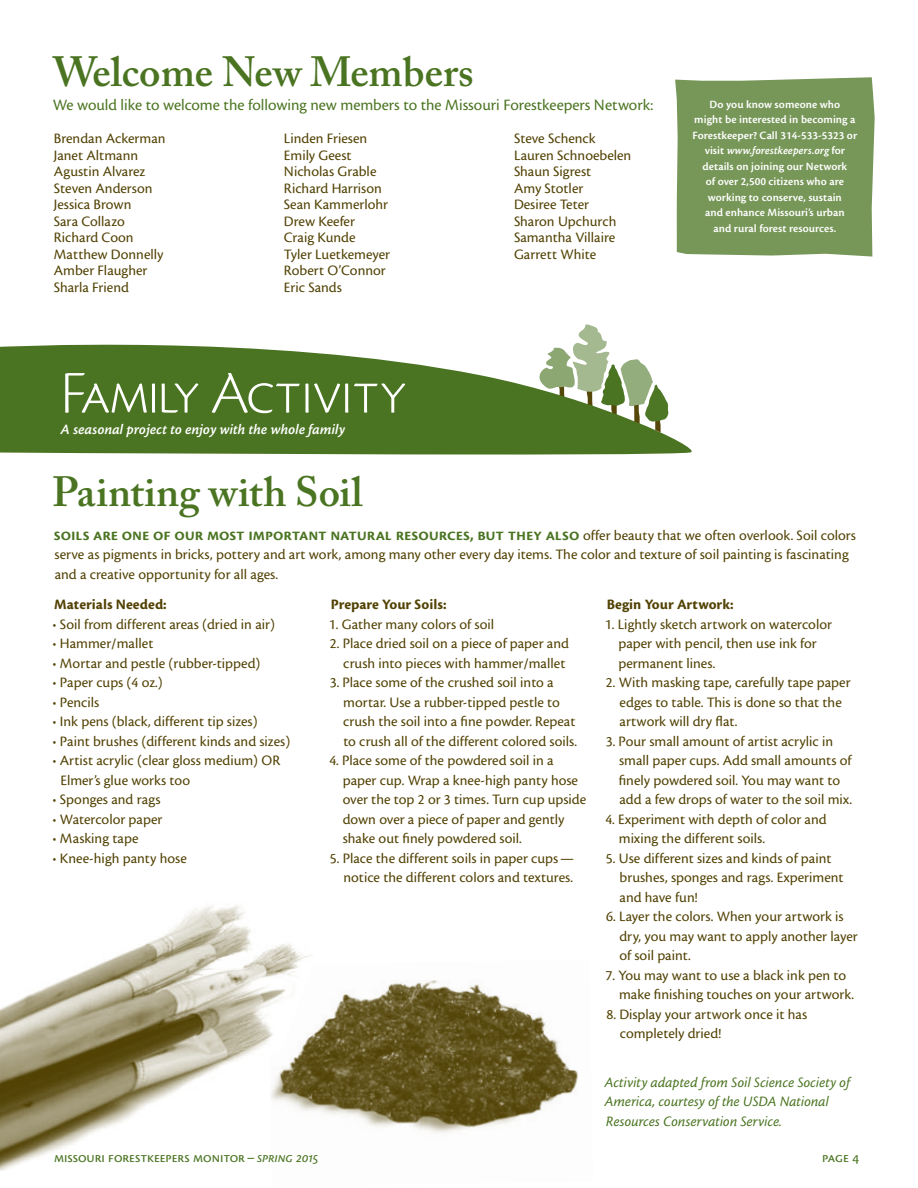
<style>
.page{position:relative;width:918px;height:1188px;background:#fff}
.page>*{position:absolute;margin:0;border:0;box-sizing:border-box;transform-origin:0 0}
.body{font:63px "Cronos MM SC 250 42";letter-spacing:-.005em;color:#fff}
.article_header{font:600 42px "Adobe Caslon Pro";color:#4a7421}
.article_header__no_s{font:600 42px "Adobe Caslon Pro";letter-spacing:-.01em;color:#4a7421}
.body-2{font:18px "Cronos MM Ep 574 12";letter-spacing:.015em;color:#4a7421}
.article_subhead{font:16.5px "Cronos MM 408 11";color:#4a7421}
.body-3{font:15px/19.5px "Cronos MM 408 10";color:#524204}
.body-4{font:15px/19.5px "Cronos MM It 408 10";color:#4a7421}
.body-5{font:15px "Cronos MM 700 10";color:#524204}
.species_attributes{font:15px "Cronos MM SC 408 10";color:#4a7421}
.body-6{font:15px "Cronos MM It 574 10";color:#fff}
.highlight_text_box{font:11.55px/15.5px "Cronos MM 574 9";color:#fff;text-align:center}
.s1{font-family:"Cronos MM It 574 9"}
.s2{font-family:"Cronos MM 408 10";font-size:15px;color:#524204}
.s3{font-family:"Cronos MM It Ep 408 10"}
</style>
<div class="page">
<img style="left:314px;top:980px;width:264px;height:153px">
<img style="left:0;top:905px;width:314px;height:266px">
<svg style="left:0;top:344px;width:692px;height:111px;background:#62873f"></svg>
<svg style="left:532px;top:324px;width:137px;height:108px"></svg>
<div style="left:675px;top:77px;width:200px;height:180px;background:#779758"></div>
<p class="article_header" style="left:53px;top:47px;width:423px">Welcome New Members</p>
<p class="article_subhead" style="left:53px;top:97px;width:602px">We would like to welcome the following new members to the Missouri Forestkeepers Network:</p>
<p class="body-3" style="left:54px;top:129px;width:113px">Brendan Ackerman</p>
<p class="body-3" style="left:54px;top:146px;width:86px">Janet Altmann</p>
<p class="body-3" style="left:54px;top:162px;width:93px">Agustin Alvarez</p>
<p class="body-3" style="left:54px;top:179px;width:100px">Steven Anderson</p>
<p class="body-3" style="left:54px;top:195px;width:79px">Jessica Brown</p>
<p class="body-3" style="left:54px;top:212px;width:72px">Sara Collazo</p>
<p class="body-3" style="left:54px;top:228px;width:81px">Richard Coon</p>
<p class="body-3" style="left:54px;top:245px;width:111px">Matthew Donnelly</p>
<p class="body-3" style="left:54px;top:261px;width:95px">Amber Flaugher</p>
<p class="body-3" style="left:54px;top:278px;width:77px">Sharla Friend</p>
<p class="body-3" style="left:284px;top:129px;width:85px">Linden Friesen</p>
<p class="body-3" style="left:284px;top:146px;width:69px">Emily Geest</p>
<p class="body-3" style="left:284px;top:162px;width:94px">Nicholas Grable</p>
<p class="body-3" style="left:284px;top:179px;width:99px">Richard Harrison</p>
<p class="body-3" style="left:284px;top:195px;width:106px">Sean Kammerlohr</p>
<p class="body-3" style="left:284px;top:212px;width:73px">Drew Keefer</p>
<p class="body-3" style="left:284px;top:228px;width:73px">Craig Kunde</p>
<p class="body-3" style="left:284px;top:245px;width:108px">Tyler Luetkemeyer</p>
<p class="body-3" style="left:284px;top:261px;width:103px">Robert O’Connor</p>
<p class="body-3" style="left:284px;top:278px;width:60px">Eric Sands</p>
<p class="body-3" style="left:514px;top:129px;width:83px">Steve Schenck</p>
<p class="body-3" style="left:514px;top:146px;width:119px">Lauren Schnoebelen</p>
<p class="body-3" style="left:514px;top:162px;width:79px">Shaun Sigrest</p>
<p class="body-3" style="left:514px;top:179px;width:71px">Amy Stotler</p>
<p class="body-3" style="left:514px;top:195px;width:77px">Desiree Teter</p>
<p class="body-3" style="left:514px;top:212px;width:104px">Sharon Upchurch</p>
<p class="body-3" style="left:514px;top:228px;width:103px">Samantha Villaire</p>
<p class="body-3" style="left:514px;top:245px;width:84px">Garrett White</p>
<p class="body" style="left:61px;top:360px;width:347px">Family Activity</p>
<p class="body-6" style="left:61px;top:421px;width:286px">A seasonal project to enjoy with the whole family</p>
<p class="article_header__no_s" style="left:52px;top:467px;width:312px">Painting with Soil</p>
<p class="highlight_text_box" style="left:693px;top:97px;width:166px">Do you know someone who<br>might be interested in becoming a<br>Forestkeeper? Call 314-533-5323 or visit <span class="s1">www.forestkeepers.org</span> for details on joining our Network<br>of over 2,500 citizens who are working to conserve, sustain<br>and enhance Missouri’s urban<br>and rural forest resources.</p>
<p class="body-2" style="left:54px;top:526px;width:804px">soils are one of our most important natural resources, but they also <span class="s2">offer beauty that we often overlook. Soil colors</span></p>
<p class="body-3" style="left:55px;top:545px;width:796px">serve as pigments in bricks, pottery and art work, among many other every day items. The color and texture of soil painting is fascinating and a creative opportunity for all ages.</p>
<p class="body-5" style="left:54px;top:597px;width:114px">Materials Needed:</p>
<p class="body-3" style="left:53px;top:615px;width:224px">• Soil from different areas (dried in air)</p>
<p class="body-3" style="left:53px;top:634px;width:102px">• Hammer/mallet</p>
<p class="body-3" style="left:53px;top:654px;width:209px">• Mortar and pestle (rubber-tipped)</p>
<p class="body-3" style="left:53px;top:673px;width:112px">• Paper cups (4 oz.)</p>
<p class="body-3" style="left:53px;top:693px;width:48px">• Pencils</p>
<p class="body-3" style="left:53px;top:712px;width:207px">• Ink pens (black, different tip sizes)</p>
<p class="body-3" style="left:53px;top:732px;width:239px">• Paint brushes (different kinds and sizes)</p>
<p class="body-3" style="left:60px;top:751px;width:221px;text-indent:-8px">• Artist acrylic (clear gloss medium) OR<br>Elmer’s glue works too</p>
<p class="body-3" style="left:53px;top:790px;width:109px">• Sponges and rags</p>
<p class="body-3" style="left:53px;top:810px;width:111px">• Watercolor paper</p>
<p class="body-3" style="left:53px;top:829px;width:87px">• Masking tape</p>
<p class="body-3" style="left:53px;top:849px;width:136px">• Knee-high panty hose</p>
<p class="body-5" style="left:331px;top:597px;width:117px">Prepare Your Soils:</p>
<p class="body-3" style="left:329px;top:615px;width:167px">1. Gather many colors of soil</p>
<p class="body-3" style="left:330px;top:634px;width:241px;text-align:right">2. Place dried soil on a piece of paper and crush into pieces with hammer/mallet</p>
<p class="body-3" style="left:343px;top:673px;width:236px;text-indent:-13px">3. Place some of the crushed soil into a mortar. Use a rubber-tipped pestle to crush the soil into a fine powder. Repeat to crush all of the different colored soils.</p>
<p class="body-3" style="left:343px;top:751px;width:245px;text-indent:-13px">4. Place some of the powdered soil in a paper cup. Wrap a knee-high panty hose over the top 2 or 3 times. Turn cup upside down over a piece of paper and gently shake out finely powdered soil.</p>
<p class="body-3" style="left:330px;top:849px;width:246px;text-align:right">5. Place the different soils in paper cups— notice the different colors and textures.</p>
<p class="body-5" style="left:607px;top:597px;width:128px">Begin Your Artwork:</p>
<p class="body-3" style="left:618px;top:615px;width:215px;text-indent:-14px">1. Lightly sketch artwork on watercolor paper with pencil, then use ink for permanent lines.</p>
<p class="body-3" style="left:620px;top:673px;width:233px;text-indent:-14px">2. With masking tape, carefully tape paper edges to table. This is done so that the artwork will dry flat.</p>
<p class="body-3" style="left:619px;top:732px;width:235px;text-indent:-13px">3. Pour small amount of artist acrylic in small paper cups. Add small amounts of finely powdered soil. You may want to add a few drops of water to the soil mix.</p>
<p class="body-3" style="left:619px;top:810px;width:209px;text-indent:-14px">4. Experiment with depth of color and mixing the different soils.</p>
<p class="body-3" style="left:620px;top:849px;width:226px;text-indent:-14px">5. Use different sizes and kinds of paint brushes, sponges and rags. Experiment and have fun!</p>
<p class="body-3" style="left:619px;top:907px;width:240px;text-indent:-13px">6. Layer the colors. When your artwork is dry, you may want to apply another layer of soil paint.</p>
<p class="body-3" style="left:619px;top:966px;width:237px;text-indent:-14px">7. You may want to use a black ink pen to make finishing touches on your artwork.</p>
<p class="body-3" style="left:620px;top:1005px;width:189px;text-indent:-13px">8. Display your artwork once it has completely dried!</p>
<p class="body-4" style="left:605px;top:1072px;width:247px">Activity adapted from Soil Science Society of<br>America, courtesy of the USDA National<br>Resources Conservation Service.</p>
<p class="species_attributes" style="left:54px;top:1149px;width:266px">missouri forestkeepers monitor–<span class="s3">spring 2015</span></p>
<p class="species_attributes" style="left:822px;top:1149px;width:39px">page 4</p>
</div>
